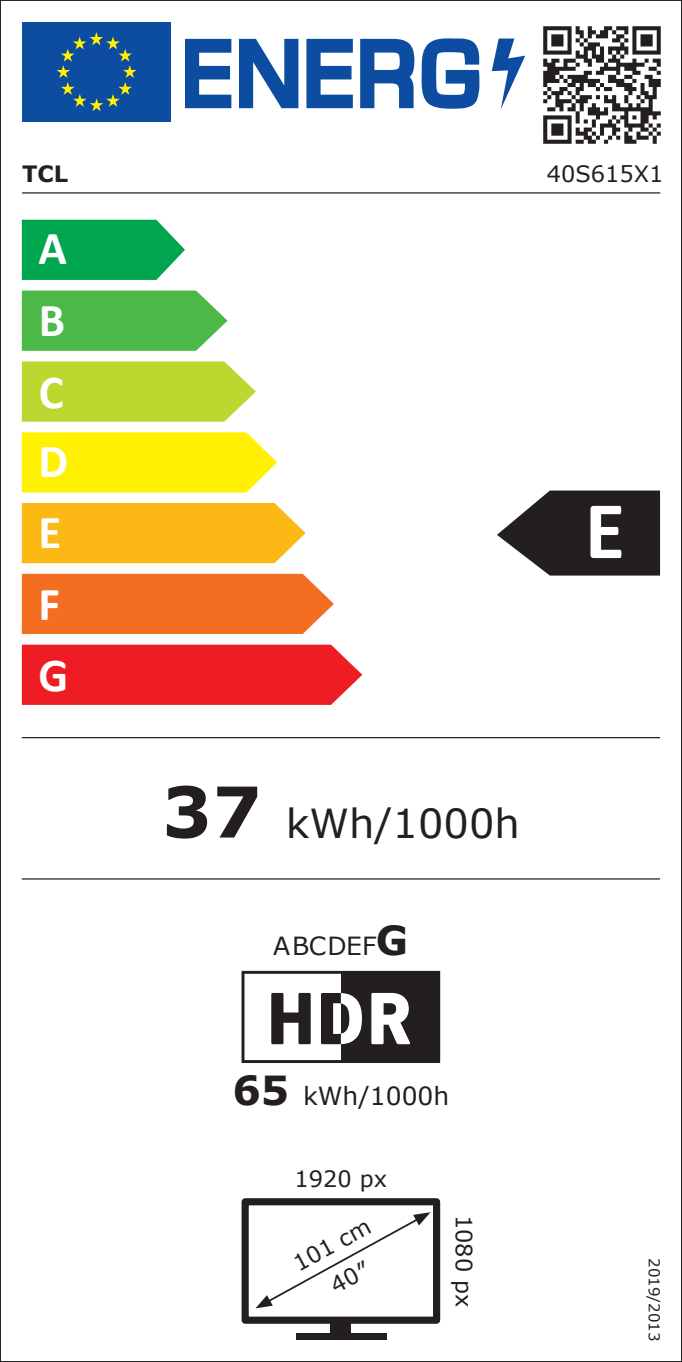
<style>
.page{position:relative;width:682px;height:1362px;background:#fff}
.page>*{position:absolute;margin:0;border:0;box-sizing:border-box;transform-origin:0 0}
.t1{font:700 47.5px/71px "Calibri";color:#fff}
.t2{font:40px "Verdana";color:#231f20}
.t3{font:25px "Verdana";color:#231f20}
.t4{font:22.5px/37.2px "Verdana";color:#231f20;text-align:center}
.t5{font:700 22.5px "Verdana";color:#231f20}
.t6{font:15px "Verdana";color:#231f20}
.s1{font-weight:700;font-size:70px}
.s2{font-weight:700;font-size:40px}
</style>
<div class="page">
<hr style="left:22px;top:192px;width:637px;height:1px;background:#231f20">
<div style="left:22px;top:23px;width:149px;height:99px;background:#0d4da1"></div>
<svg style="left:57px;top:32px;width:79px;height:79px"></svg>
<svg style="left:185px;top:39px;width:46px;height:69px"></svg>
<svg style="left:239px;top:39px;width:59px;height:69px"></svg>
<svg style="left:306px;top:39px;width:46px;height:69px"></svg>
<svg style="left:360px;top:39px;width:54px;height:69px"></svg>
<svg style="left:421px;top:38px;width:58px;height:71px"></svg>
<svg style="left:491px;top:39px;width:33px;height:70px"></svg>
<svg style="left:241px;top:970px;width:199px;height:92px"></svg>
<div style="left:330px;top:1317px;width:21px;height:18px;background:#231f20"></div>
<div style="left:296px;top:1333px;width:90px;height:6px;background:#231f20"></div>
<div style="left:241px;top:1198px;width:199px;height:125px;border:7px solid #231f20"></div>
<svg style="left:256px;top:1212px;width:174px;height:96px"></svg>
<hr style="left:22px;top:737px;width:637px;height:1px;background:#231f20">
<hr style="left:22px;top:878px;width:637px;height:1px;background:#231f20">
<svg style="left:22px;top:220px;width:163px;height:60px;background:#16ac5e"></svg>
<svg style="left:22px;top:290px;width:205px;height:61px;background:#5bbe57"></svg>
<svg style="left:22px;top:361px;width:234px;height:60px;background:#c2d83e"></svg>
<svg style="left:22px;top:432px;width:255px;height:60px;background:#fff110"></svg>
<div style="left:22px;top:503px;width:283px;height:60px;background:#fcb814"></div>
<div style="left:22px;top:574px;width:311px;height:60px;background:#f36e21"></div>
<svg style="left:22px;top:644px;width:340px;height:61px;background:#ee282e"></svg>
<img style="left:543px;top:26px;width:118px;height:118px">
<svg style="left:497px;top:490px;width:162px;height:85px"></svg>
<p class="t5" style="left:22px;top:158px;width:47px">TCL</p>
<h1 class="t1" style="left:38px;top:212px;width:31px">A<br>B<br>C<br>D<br>E<br>F<br>G</h1>
<p class="t4" style="left:546px;top:155px;width:118px">40S615X1</p>
<h2 class="t2" style="left:162px;top:795px;width:359px"><span class="s1">37</span> kWh/1000h</h2>
<p class="t3" style="left:273px;top:928px;width:136px">ABCDEF<span class="s2">G</span></p>
<p class="t3" style="left:232px;top:1078px;width:218px"><span class="s2">65</span> kWh/1000h</p>
<p class="t4" style="left:294px;top:1160px;width:94px">1920 px</p>
<p class="t4" style="left:286px;top:1247px;width:86px;rotate:-28deg">101 cm<br>40″</p>
<p class="t4" style="left:482px;top:1214px;width:94px;rotate:90deg">1080 px</p>
<p class="t6" style="left:664px;top:1257px;width:85px;rotate:90deg">2019/2013</p>
</div>
